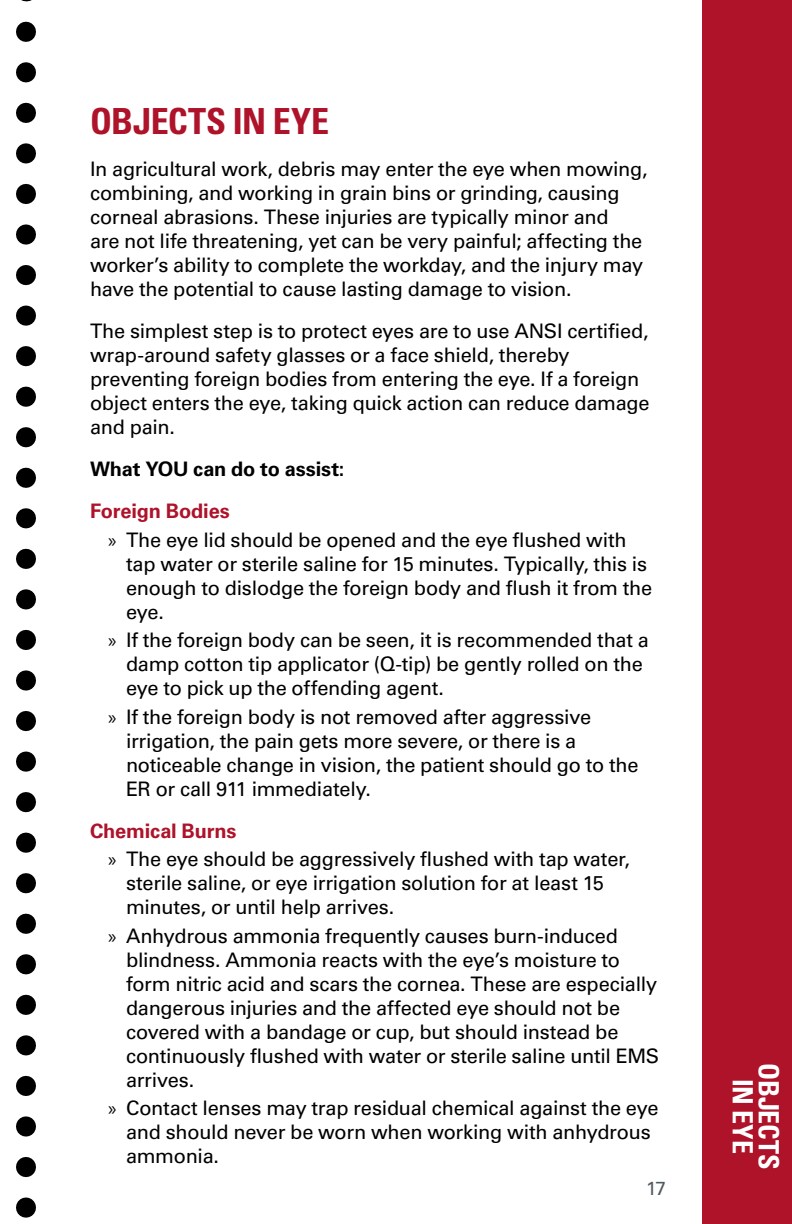
<style>
.page{position:relative;width:792px;height:1224px;background:#fff}
.page>*{position:absolute;margin:0;border:0;box-sizing:border-box;transform-origin:0 0}
.t1{font:700 condensed 36px "Univers LT Std";color:#ae132a}
.t2{font:700 condensed 28px/26px "Univers LT Std";color:#fff;text-align:center}
.t3{font:20px/24px "Univers LT Std";letter-spacing:-.015em;color:#000}
.t4{font:700 20px "Univers LT Std";letter-spacing:-.005em;color:#000}
.t5{font:19px "Univers LT Std";color:#4f5a60}
.s1{font-weight:700;color:#ae132a}
.s2{font-family:"Myriad Pro"}
</style>
<div class="page">
<div style="left:703px;top:0;width:89px;height:1224px;background:#ae132a"></div>
<svg style="left:16px;top:32px;width:20px;height:1186px"></svg>
<h1 class="t1" style="left:90px;top:99px;width:241px">OBJECTS IN EYE</h1>
<p class="t3" style="left:90px;top:157px;width:559px">In agricultural work, debris may enter the eye when mowing, combining, and working in grain bins or grinding, causing corneal abrasions. These injuries are typically minor and<br>are not life threatening, yet can be very painful; affecting the worker’s ability to complete the workday, and the injury may have the potential to cause lasting damage to vision.</p>
<p class="t3" style="left:90px;top:319px;width:561px">The simplest step is to protect eyes are to use ANSI certified, wrap-around safety glasses or a face shield, thereby preventing foreign bodies from entering the eye. If a foreign object enters the eye, taking quick action can reduce damage and pain.</p>
<p class="t4" style="left:90px;top:457px;width:256px">What YOU can do to assist:</p>
<p class="t3" style="left:108px;top:497px;width:520px;line-height:28.4px;text-indent:-18px"><span class="s1">Foreign Bodies<br></span><span class="s2">»</span> The eye lid should be opened and the eye flushed with</p>
<p class="t3" style="left:126px;top:552px;width:528px">tap water or sterile saline for 15 minutes. Typically, this is enough to dislodge the foreign body and flush it from the eye.</p>
<p class="t3" style="left:126px;top:628px;width:525px;text-indent:-18px"><span class="s2">»</span> If the foreign body can be seen, it is recommended that a damp cotton tip applicator (Q-tip) be gently rolled on the eye to pick up the offending agent.</p>
<p class="t3" style="left:126px;top:705px;width:514px;text-indent:-18px"><span class="s2">»</span> If the foreign body is not removed after aggressive irrigation, the pain gets more severe, or there is a noticeable change in vision, the patient should go to the ER or call 911 immediately.</p>
<p class="t3" style="left:108px;top:816px;width:524px;line-height:28.4px;text-indent:-18px"><span class="s1">Chemical Burns<br></span><span class="s2">»</span> The eye should be aggressively flushed with tap water,</p>
<p class="t3" style="left:126px;top:871px;width:479px">sterile saline, or eye irrigation solution for at least 15 minutes, or until help arrives.</p>
<p class="t3" style="left:126px;top:924px;width:535px;text-indent:-18px"><span class="s2">»</span> Anhydrous ammonia frequently causes burn-induced blindness. Ammonia reacts with the eye’s moisture to form nitric acid and scars the cornea. These are especially dangerous injuries and the affected eye should not be covered with a bandage or cup, but should instead be continuously flushed with water or sterile saline until EMS arrives.</p>
<p class="t3" style="left:126px;top:1096px;width:534px;text-indent:-18px"><span class="s2">»</span> Contact lenses may trap residual chemical against the eye and should never be worn when working with anhydrous ammonia.</p>
<p class="t5" style="left:646px;top:1177px;width:21px">17</p>
<h2 class="t2" style="left:782px;top:1063px;width:108px;rotate:90deg">OBJECTS<br>IN EYE</h2>
</div>
